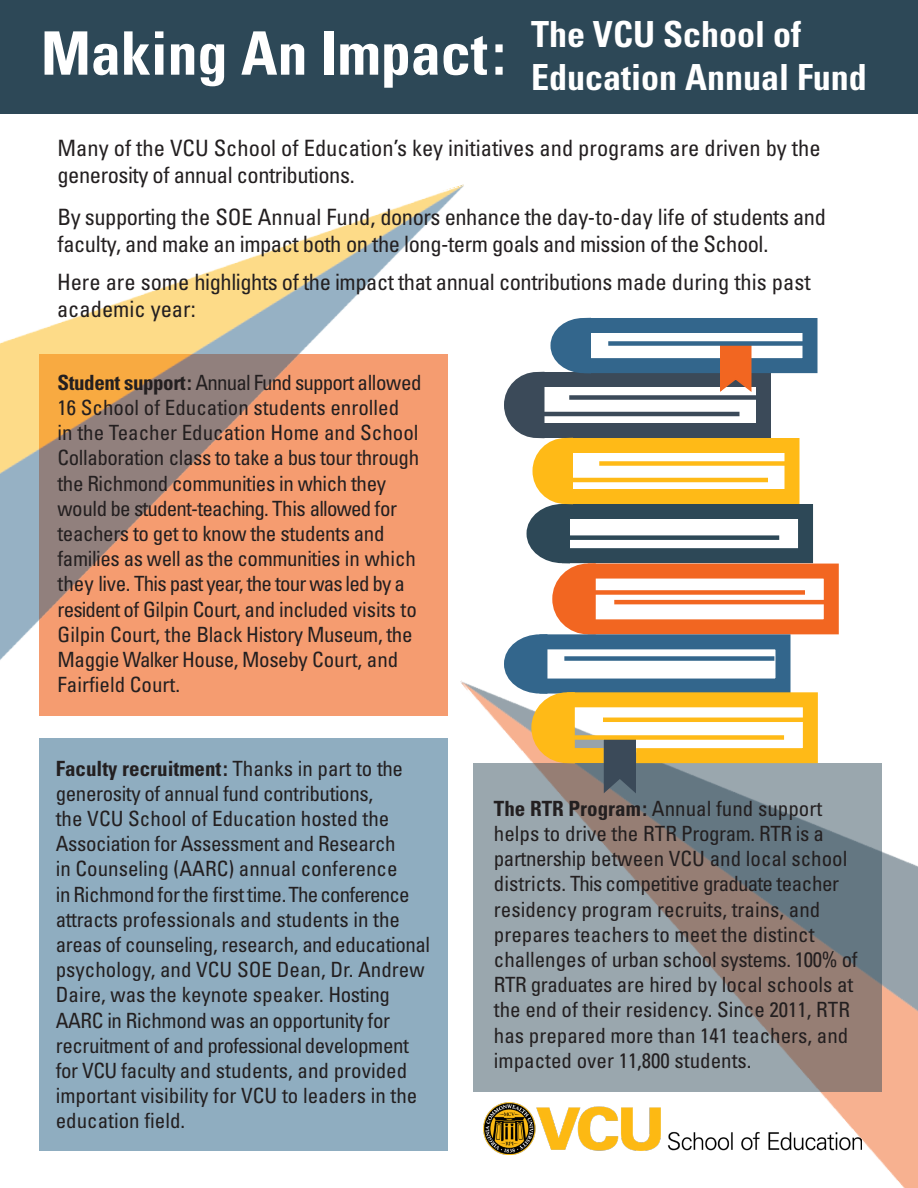
<style>
.page{position:relative;width:918px;height:1188px;background:#fff}
.page>*{position:absolute;margin:0;border:0;box-sizing:border-box;transform-origin:0 0}
.t1{font:700 condensed 60px "Univers";color:#fff}
.t2{font:700 condensed 36px "Univers";color:#fff}
.t3{font:condensed 22.5px "Univers";letter-spacing:-.02em;color:#231f20}
.t4{font:condensed 22.5px "Univers";color:#231f20}
.t5{font:condensed 21px/25.2px "Univers";letter-spacing:-.02em;color:#231f20}
.t6{font:condensed 21px/25.2px "Univers";color:#231f20}
.s1{font-weight:700}
</style>
<div class="page">
<div style="left:40px;top:354px;width:408px;height:361px;background:#f59c70"></div>
<img style="left:460px;top:563px;width:458px;height:625px">
<img style="left:0;top:184px;width:496px;height:488px">
<div style="left:40px;top:739px;width:408px;height:412px;background:#8fadc0"></div>
<div style="left:0;top:0;width:918px;height:113px;background:#2d4857"></div>
<svg style="left:474px;top:763px;width:408px;height:329px;background:#8f9497"></svg>
<div style="left:580px;top:564px;width:259px;height:70px;border:15px solid #f26621"></div>
<svg style="left:496px;top:317px;width:329px;height:476px"></svg>
<div style="left:608px;top:341px;width:196px;height:5px;background:#33668c"></div>
<img style="left:483px;top:1102px;width:379px;height:53px">
<p class="t1" style="left:41px;top:17px;width:466px">Making An Impact:</p>
<p class="t2" style="left:531px;top:12px;width:272px">The VCU School of</p>
<p class="t2" style="left:531px;top:55px;width:337px">Education Annual Fund</p>
<p class="t4" style="left:58px;top:133px;width:765px">Many of the VCU School of Education’s key initiatives and programs are driven by the</p>
<p class="t3" style="left:58px;top:160px;width:299px">generosity of annual contributions.</p>
<p class="t3" style="left:58px;top:202px;width:770px">By supporting the SOE Annual Fund, donors enhance the day-to-day life of students and</p>
<p class="t3" style="left:58px;top:229px;width:713px">faculty, and make an impact both on the long-term goals and mission of the School.</p>
<p class="t3" style="left:57px;top:268px;width:755px">Here are some highlights of the impact that annual contributions made during this past</p>
<p class="t4" style="left:57px;top:295px;width:140px">academic year:</p>
<p class="t5" style="left:58px;top:370px;width:366px"><span class="s1">Student support:</span> Annual Fund support allowed 16 School of Education students enrolled<br>in the Teacher Education Home and School Collaboration class to take a bus tour through the Richmond communities in which they would be student-teaching. This allowed for teachers to get to know the students and</p>
<p class="t5" style="left:58px;top:546px;width:361px">families as well as the communities in which they live. This past year, the tour was led by a resident of Gilpin Court, and included visits to Gilpin Court, the Black History Museum, the Maggie Walker House, Moseby Court, and Fairfield Court.</p>
<p class="t5" style="left:56px;top:755px;width:349px"><span class="s1">Faculty recruitment:</span> Thanks in part to the generosity of annual fund contributions,</p>
<p class="t6" style="left:56px;top:806px;width:335px">the VCU School of Education hosted the</p>
<p class="t5" style="left:56px;top:831px;width:376px">Association for Assessment and Research<br>in Counseling (AARC) annual conference<br>in Richmond for the first time. The conference attracts professionals and students in the areas of counseling, research, and educational</p>
<p class="t6" style="left:56px;top:957px;width:370px">psychology, and VCU SOE Dean, Dr. Andrew Daire, was the keynote speaker. Hosting AARC in Richmond was an opportunity for recruitment of and professional development for VCU faculty and students, and provided important visibility for VCU to leaders in the education field.</p>
<p class="t6" style="left:494px;top:795px;width:365px"><span class="s1">The RTR Program:</span> Annual fund support helps to drive the RTR Program. RTR is a partnership between VCU and local school districts. This competitive graduate teacher residency program recruits, trains, and prepares teachers to meet the distinct challenges of urban school systems. 100% of RTR graduates are hired by local schools at the end of their residency. Since 2011, RTR has prepared more than 141 teachers, and impacted over 11,800 students.</p>
</div>
